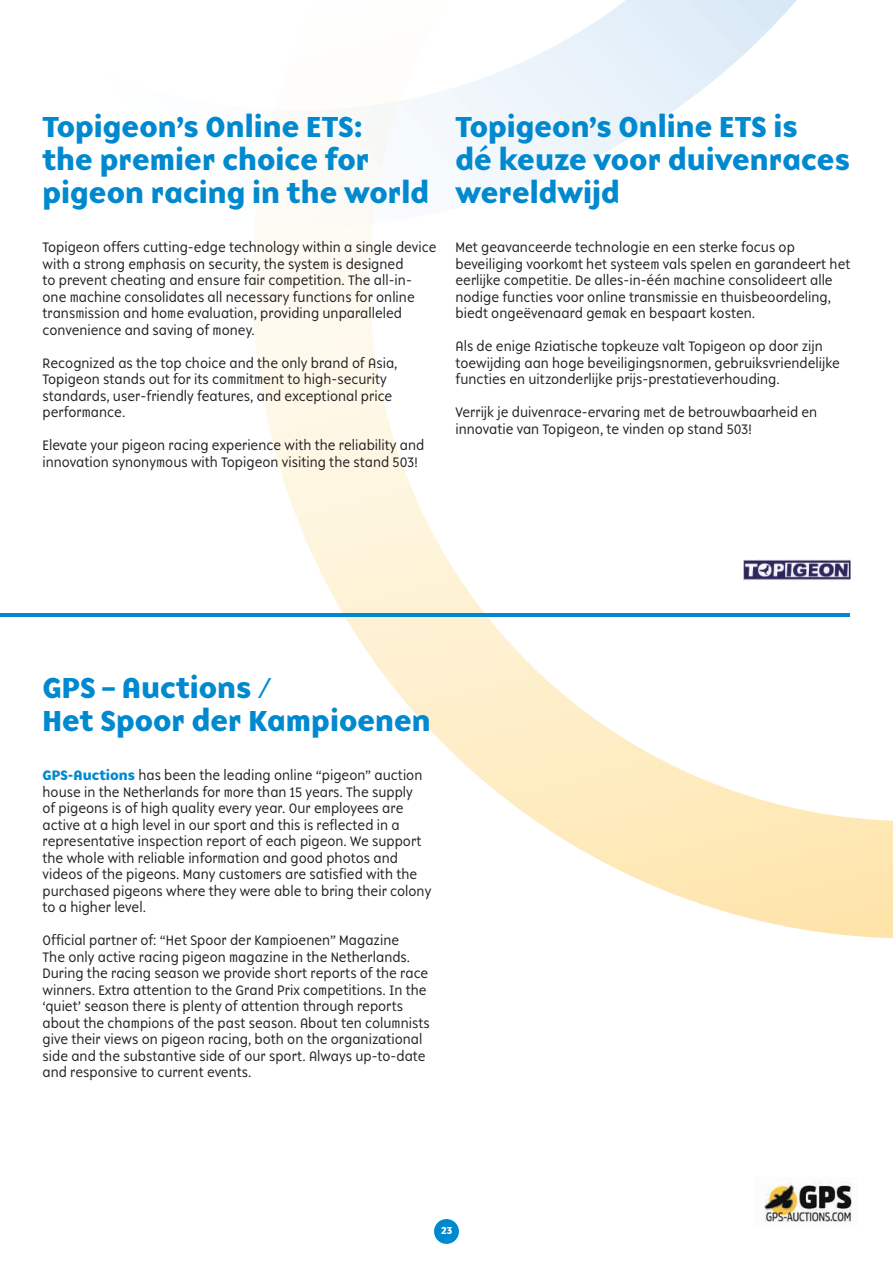
<style>
.page{position:relative;width:893px;height:1263px;background:#fff}
.page>*{position:absolute;margin:0;border:0;box-sizing:border-box;transform-origin:0 0}
.t1{font:700 30px/33px "Base 900 Sans OT";color:#0089cf}
.t2{font:300 14.25px/16.5px "Base 900 Sans OT";color:#231f20}
.t3{font:700 10.5px "Base 900 Sans OT";color:#fff}
.s1{font-weight:700;color:#0089cf}
</style>
<div class="page">
<img style="left:627px;top:782px;width:266px;height:156px">
<img style="left:520px;top:678px;width:107px;height:196px">
<img style="left:467px;top:590px;width:54px;height:220px">
<img style="left:413px;top:492px;width:54px;height:274px">
<img style="left:625px;top:739px;width:86px;height:44px">
<img style="left:360px;top:228px;width:53px;height:483px">
<img style="left:305px;top:228px;width:55px;height:413px">
<img style="left:518px;top:652px;width:27px;height:26px">
<img style="left:411px;top:44px;width:13px;height:29px">
<img style="left:254px;top:101px;width:146px;height:127px">
<div style="left:434px;top:1219px;width:25px;height:25px;background:#0089cf;border-radius:50%"></div>
<hr style="left:0;top:613px;width:850px;height:3px;background:#0089cf">
<img style="left:764px;top:1181px;width:88px;height:41px">
<img style="left:743px;top:560px;width:107px;height:20px">
<h1 class="t1" style="left:43px;top:110px;width:388px">Topigeon’s Online ETS:<br>the premier choice for pigeon racing in the world</h1>
<p class="t2" style="left:43px;top:239px;width:395px">Topigeon offers cutting-edge technology within a single device with a strong emphasis on security, the system is designed<br>to prevent cheating and ensure fair competition. The all-in&shy;one machine consolidates all necessary functions for online transmission and home evaluation, providing unparalleled convenience and saving of money.</p>
<p class="t2" style="left:43px;top:355px;width:356px">Recognized as the top choice and the only brand of Asia, Topigeon stands out for its commitment to high-security standards, user-friendly features, and exceptional price performance.</p>
<p class="t2" style="left:43px;top:437px;width:383px">Elevate your pigeon racing experience with the reliability and innovation synonymous with Topigeon visiting the stand 503!</p>
<h1 class="t1" style="left:455px;top:110px;width:396px">Topigeon’s Online ETS is<br>dé keuze voor duivenraces wereldwijd</h1>
<p class="t2" style="left:455px;top:239px;width:396px">Met geavanceerde technologie en een sterke focus op beveiliging voorkomt het systeem vals spelen en garandeert het eerlijke competitie. De alles-in-één machine consolideert alle nodige functies voor online transmissie en thuisbeoordeling, biedt ongeëvenaard gemak en bespaart kosten.</p>
<p class="t2" style="left:455px;top:338px;width:386px">Als de enige Aziatische topkeuze valt Topigeon op door zijn toewijding aan hoge beveiligingsnormen, gebruiksvriendelijke functies en uitzonderlijke prijs-prestatieverhouding.</p>
<p class="t2" style="left:455px;top:404px;width:363px">Verrijk je duivenrace-ervaring met de betrouwbaarheid en innovatie van Topigeon, te vinden op stand 503!</p>
<h1 class="t1" style="left:43px;top:671px;width:390px">GPS – Auctions /<br>Het Spoor der Kampioenen</h1>
<p class="t2" style="left:43px;top:767px;width:390px"><span class="s1">GPS-Auctions</span> has been the leading online “pigeon” auction house in the Netherlands for more than 15 years. The supply<br>of pigeons is of high quality every year. Our employees are active at a high level in our sport and this is reflected in a representative inspection report of each pigeon. We support the whole with reliable information and good photos and videos of the pigeons. Many customers are satisfied with the purchased pigeons where they were able to bring their colony to a higher level.</p>
<p class="t2" style="left:43px;top:932px;width:389px">Official partner of: “Het Spoor der Kampioenen” Magazine<br>The only active racing pigeon magazine in the Netherlands.<br>During the racing season we provide short reports of the race winners. Extra attention to the Grand Prix competitions. In the ‘quiet’ season there is plenty of attention through reports about the champions of the past season. About ten columnists give their views on pigeon racing, both on the organizational side and the substantive side of our sport. Always up-to-date and responsive to current events.</p>
<p class="t3" style="left:441px;top:1224px;width:13px">23</p>
</div>
